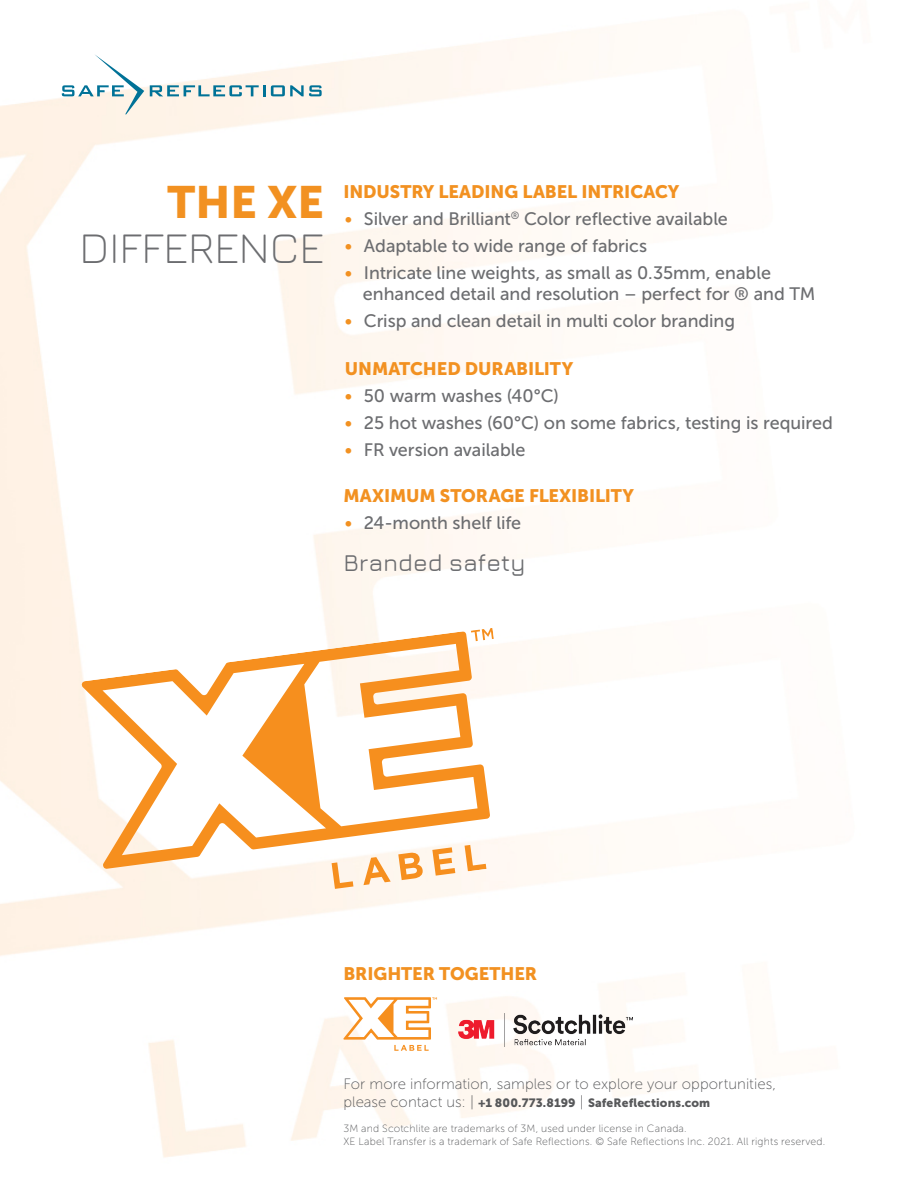
<style>
.page{position:relative;width:918px;height:1188px;background:#fff}
.page>*{position:absolute;margin:0;border:0;box-sizing:border-box;transform-origin:0 0}
.t1{font:300 45px "Jura";color:#6c6d70}
.t2{font:45px "Museo Sans 900";color:#f29121}
.t3{font:500 24px "Jura";color:#6c6d70}
.t4{font:18px/21px "Museo Sans 500";letter-spacing:-.005em;color:#6c6d70}
.t5{font:18px "Museo Sans 900";letter-spacing:-.005em;color:#f29121}
.t6{font:15px "Museo Sans 100";letter-spacing:.005em;color:#57585a}
.t7{font:12px "Museo Sans 900";letter-spacing:.01em;color:#57585a}
.t8{font:10.5px "Museo Sans 100";letter-spacing:.02em;color:#57585a}
.s1{color:#f29121}
.s2{font-family:"Museo Sans 100";font-size:15px}
</style>
<div class="page">
<img style="left:0;top:29px;width:683px;height:1129px">
<svg style="left:150px;top:85px;width:172px;height:11px;background:#9cc1c9"></svg>
<svg style="left:62px;top:54px;width:82px;height:60px"></svg>
<svg style="left:332px;top:869px;width:21px;height:20px"></svg>
<svg style="left:363px;top:869px;width:28px;height:16px"></svg>
<svg style="left:398px;top:869px;width:25px;height:11px"></svg>
<svg style="left:432px;top:869px;width:23px;height:7px"></svg>
<svg style="left:465px;top:869px;width:21px;height:2px"></svg>
<svg style="left:82px;top:631px;width:408px;height:238px"></svg>
<svg style="left:471px;top:628px;width:23px;height:13px"></svg>
<svg style="left:343px;top:997px;width:94px;height:54px"></svg>
<img style="left:458px;top:1014px;width:174px;height:33px">
<p class="t2" style="left:168px;top:177px;width:158px">THE XE</p>
<p class="t1" style="left:80px;top:215px;width:246px">DIFFERENCE</p>
<p class="t5" style="left:343px;top:181px;width:338px">INDUSTRY LEADING LABEL INTRICACY</p>
<p class="t4" style="left:345px;top:208px;width:385px"><span class="s1">•</span> Silver and Brilliant<sup>®</sup> Color reflective available</p>
<p class="t4" style="left:345px;top:235px;width:304px"><span class="s1">•</span> Adaptable to wide range of fabrics</p>
<p class="t4" style="left:363px;top:262px;width:454px;text-indent:-18px"><span class="s1">•</span> Intricate line weights, as small as 0.35mm, enable enhanced detail and resolution – perfect for ® and TM</p>
<p class="t4" style="left:345px;top:310px;width:392px"><span class="s1">•</span> Crisp and clean detail in multi color branding</p>
<p class="t5" style="left:345px;top:358px;width:230px">UNMATCHED DURABILITY</p>
<p class="t4" style="left:345px;top:385px;width:215px"><span class="s1">•</span> 50 warm washes (40°C)</p>
<p class="t4" style="left:345px;top:412px;width:489px"><span class="s1">•</span> 25 hot washes (60°C) on some fabrics, testing is required</p>
<p class="t4" style="left:345px;top:439px;width:182px"><span class="s1">•</span> FR version available</p>
<p class="t5" style="left:343px;top:485px;width:292px">MAXIMUM STORAGE FLEXIBILITY</p>
<p class="t4" style="left:345px;top:512px;width:178px"><span class="s1">•</span> 24-month shelf life</p>
<p class="t3" style="left:343px;top:545px;width:184px">Branded safety</p>
<p class="t5" style="left:343px;top:964px;width:195px">BRIGHTER TOGETHER</p>
<p class="t6" style="left:343px;top:1076px;width:434px">For more information, samples or to explore your opportunities,</p>
<p class="t7" style="left:343px;top:1096px;width:368px"><span class="s2">please contact us: |</span> +1 800.773.8199 <span class="s2">|</span> SafeReflections.com</p>
<p class="t8" style="left:343px;top:1123px;width:345px">3M and Scotchlite are trademarks of 3M, used under license in Canada.</p>
<p class="t8" style="left:343px;top:1135px;width:483px">XE Label Transfer is a trademark of Safe Reflections. © Safe Reflections Inc. 2021. All rights reserved.</p>
</div>
